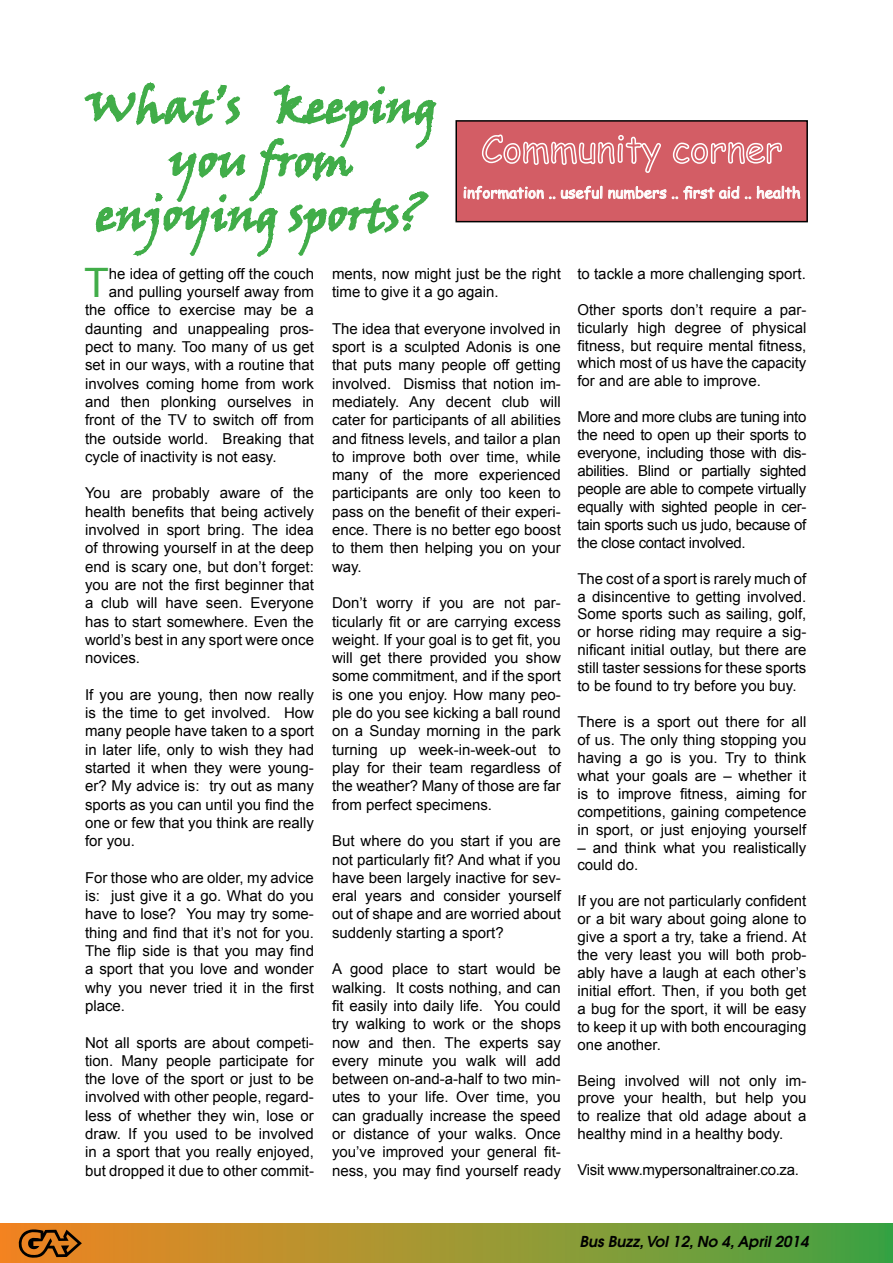
<style>
.page{position:relative;width:893px;height:1263px;background:#fff}
.page>*{position:absolute;margin:0;border:0;box-sizing:border-box;transform-origin:0 0}
.t1{font:45px/54px "Viner Hand ITC";color:#41ad49;text-align:center}
.t2{font:40.5px "Arial";color:#41ad49}
.t3{font:15px/18.3px "Arial";color:#000;text-align:justify}
.t4{font:15px "Comic Sans MS";color:#fff}
.t5{font:15px "Arial";letter-spacing:-.02em;color:#000}
.t6{font:italic 600 15px "Avant Garde";color:#000}
</style>
<div class="page">
<div style="left:456px;top:121px;width:351px;height:101px;background:#d35d65"></div>
<svg style="left:463px;top:134px;width:338px;height:66px"></svg>
<div style="left:455px;top:120px;width:353px;height:102px;border:2px solid #000"></div>
<svg style="left:84px;top:82px;width:353px;height:175px"></svg>
<img style="left:0;top:1223px;width:893px;height:40px">
<svg style="left:18px;top:1229px;width:64px;height:29px;background:#995716"></svg>
<h1 class="t1" style="left:85px;top:78px;width:354px">What’s keeping you from enjoying sports?</h1>
<h2 class="t2" style="left:84px;top:256px;width:26px">T</h2>
<p class="t3" style="left:109px;top:265px;width:207px">he idea of getting off the couch</p>
<p class="t4" style="left:463px;top:181px;width:339px">information .. useful numbers .. first aid .. health</p>
<p class="t3" style="left:332px;top:265px;width:230px">ments, now might just be the right time to give it a go again.</p>
<p class="t3" style="left:332px;top:319px;width:230px">The idea that everyone involved in sport is a sculpted Adonis is one that puts many people off getting involved. Dismiss that notion im&shy;mediately. Any decent club will cater for participants of all abilities and fitness levels, and tailor a plan to improve both over time, while many of the more experienced participants are only too keen to pass on the benefit of their experi&shy;ence. There is no better ego boost to them then helping you on your way.</p>
<p class="t3" style="left:332px;top:594px;width:230px">Don’t worry if you are not par&shy;ticularly fit or are carrying excess weight. If your goal is to get fit, you will get there provided you show some commitment, and if the sport is one you enjoy. How many peo&shy;ple do you see kicking a ball round on a Sunday morning in the park turning up week-in-week-out to play for their team regardless of the weather? Many of those are far from perfect specimens.</p>
<p class="t3" style="left:332px;top:832px;width:230px">But where do you start if you are not particularly fit? And what if you have been largely inactive for sev&shy;eral years and consider yourself out of shape and are worried about suddenly starting a sport?</p>
<p class="t3" style="left:332px;top:960px;width:230px">A good place to start would be walking. It costs nothing, and can fit easily into daily life. You could try walking to work or the shops now and then. The experts say every minute you walk will add between on-and-a-half to two min&shy;utes to your life. Over time, you can gradually increase the speed or distance of your walks. Once you’ve improved your general fit&shy;ness, you may find yourself ready</p>
<p class="t3" style="left:577px;top:265px;width:230px">to tackle a more challenging sport.</p>
<p class="t3" style="left:577px;top:301px;width:230px;line-height:17.9px">Other sports don’t require a par&shy;ticularly high degree of physical fitness, but require mental fitness, which most of us have the capacity for and are able to improve.</p>
<p class="t3" style="left:577px;top:408px;width:230px">More and more clubs are tuning into the need to open up their sports to everyone, including those with dis&shy;abilities. Blind or partially sighted people are able to compete virtually equally with sighted people in cer&shy;tain sports such us judo, because of the close contact involved.</p>
<p class="t3" style="left:577px;top:569px;width:230px;line-height:17.9px">The cost of a sport is rarely much of a disincentive to getting involved.<br>Some sports such as sailing, golf, or horse riding may require a sig&shy;nificant initial outlay, but there are still taster sessions for these sports to be found to try before you buy.</p>
<p class="t3" style="left:577px;top:713px;width:230px;line-height:17.9px">There is a sport out there for all of us. The only thing stopping you having a go is you. Try to think what your goals are – whether it is to improve fitness, aiming for competitions, gaining competence in sport, or just enjoying yourself</p>
<p class="t3" style="left:577px;top:838px;width:230px">– and think what you realistically could do.</p>
<p class="t3" style="left:577px;top:892px;width:230px;line-height:17.9px">If you are not particularly confident or a bit wary about going alone to give a sport a try, take a friend. At the very least you will both prob&shy;ably have a laugh at each other’s initial effort. Then, if you both get a bug for the sport, it will be easy to keep it up with both encouraging one another.</p>
<p class="t3" style="left:577px;top:1071px;width:230px">Being involved will not only im&shy;prove your health, but help you to realize that old adage about a healthy mind in a healthy body.</p>
<p class="t5" style="left:577px;top:1160px;width:223px">Visit www.mypersonaltrainer.co.za.</p>
<p class="t3" style="left:109px;top:283px;width:207px">and pulling yourself away from</p>
<p class="t3" style="left:85px;top:301px;width:230px">the office to exercise may be a</p>
<p class="t3" style="left:85px;top:319px;width:230px">daunting and unappealing pros-</p>
<p class="t3" style="left:85px;top:338px;width:230px">pect to many. Too many of us get</p>
<p class="t3" style="left:85px;top:356px;width:230px">set in our ways, with a routine that</p>
<p class="t3" style="left:85px;top:374px;width:230px">involves coming home from work</p>
<p class="t3" style="left:85px;top:393px;width:230px">and then plonking ourselves in</p>
<p class="t3" style="left:85px;top:411px;width:230px">front of the TV to switch off from</p>
<p class="t3" style="left:85px;top:429px;width:230px">the outside world. Breaking that</p>
<p class="t3" style="left:85px;top:448px;width:193px">cycle of inactivity is not easy.</p>
<p class="t3" style="left:85px;top:484px;width:230px">You are probably aware of the health benefits that being actively involved in sport bring. The idea of throwing yourself in at the deep end is scary one, but don’t forget: you are not the first beginner that a club will have seen. Everyone has to start somewhere. Even the world’s best in any sport were once novices.</p>
<p class="t3" style="left:85px;top:685px;width:230px">If you are young, then now really is the time to get involved. How many people have taken to a sport in later life, only to wish they had started it when they were young&shy;er? My advice is: try out as many sports as you can until you find the one or few that you think are really for you.</p>
<p class="t3" style="left:85px;top:868px;width:230px">For those who are older, my advice is: just give it a go. What do you have to lose? You may try some&shy;thing and find that it’s not for you.<br>The flip side is that you may find a sport that you love and wonder why you never tried it in the first place.</p>
<p class="t3" style="left:85px;top:1033px;width:230px">Not all sports are about competi&shy;tion. Many people participate for the love of the sport or just to be involved with other people, regard&shy;less of whether they win, lose or draw. If you used to be involved in a sport that you really enjoyed, but dropped it due to other commit-</p>
<p class="t6" style="left:579px;top:1232px;width:231px">Bus Buzz, Vol 12, No 4, April 2014</p>
</div>
